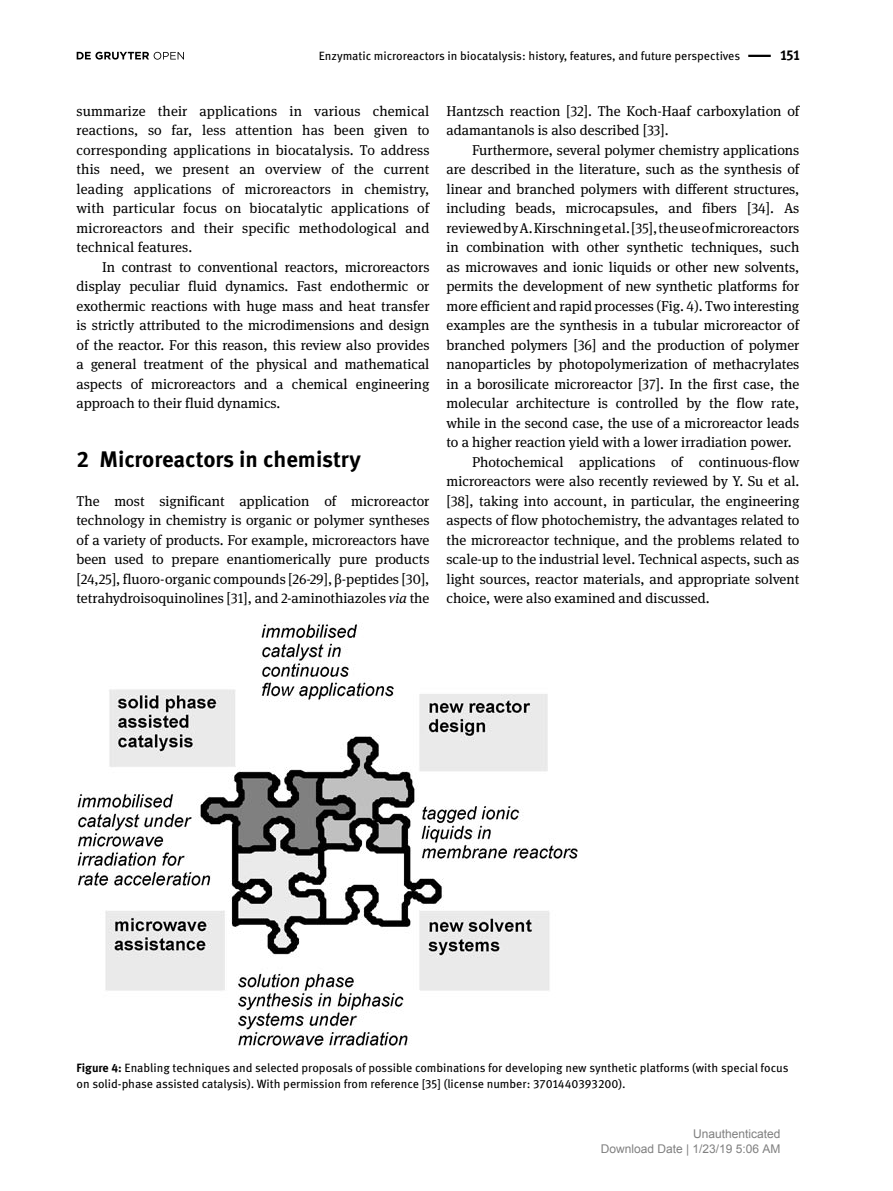
<style>
.page{position:relative;width:893px;height:1191px;background:#fff}
.page>*{position:absolute;margin:0;border:0;box-sizing:border-box;transform-origin:0 0}
.t1{font:700 22.5px "DG Meta Science";color:#000}
.t2{font:14.25px/19.5px "DG Meta Serif Science";color:#000;text-align:justify}
.t3{font:700 14.25px "DG Meta Science";color:#000}
.t4{font:12px/16.5px "DG Meta Science";color:#000}
.t5{font:12px/15px "Arial";color:#808080;text-align:right}
.s1{font-style:italic}
.s2{font-weight:700}
</style>
<div class="page">
<svg style="left:77px;top:52px;width:107px;height:8px"></svg>
<hr style="left:748px;top:55px;width:23px;height:2px;background:#000">
<img style="left:77px;top:623px;width:500px;height:422px">
<p class="t4" style="left:319px;top:47px;width:423px">Enzymatic microreactors in biocatalysis: history, features, and future perspectives</p>
<p class="t3" style="left:780px;top:44px;width:20px">151</p>
<p class="t2" style="left:77px;top:101px;width:354px">summarize their applications in various chemical reactions, so far, less attention has been given to corresponding applications in biocatalysis. To address this need, we present an overview of the current leading applications of microreactors in chemistry, with particular focus on biocatalytic applications of microreactors and their specific methodological and technical features.</p>
<p class="t2" style="left:77px;top:257px;width:354px;text-indent:26px">In contrast to conventional reactors, microreactors display peculiar fluid dynamics. Fast endothermic or exothermic reactions with huge mass and heat transfer is strictly attributed to the microdimensions and design of the reactor. For this reason, this review also provides a general treatment of the physical and mathematical aspects of microreactors and a chemical engineering approach to their fluid dynamics.</p>
<h1 class="t1" style="left:77px;top:441px;width:286px">2 Microreactors in chemistry</h1>
<p class="t2" style="left:77px;top:491px;width:354px">The most significant application of microreactor technology in chemistry is organic or polymer syntheses of a variety of products. For example, microreactors have been used to prepare enantiomerically pure products [24,25], fluoro-organic compounds [26-29], β-peptides [30], tetrahydroisoquinolines [31], and 2-aminothiazoles <span class="s1">via</span> the</p>
<p class="t2" style="left:446px;top:101px;width:354px">Hantzsch reaction [32]. The Koch-Haaf carboxylation of adamantanols is also described [33].</p>
<p class="t2" style="left:472px;top:140px;width:329px">Furthermore, several polymer chemistry applications</p>
<p class="t2" style="left:446px;top:159px;width:354px">are described in the literature, such as the synthesis of</p>
<p class="t2" style="left:446px;top:179px;width:354px">linear and branched polymers with different structures,</p>
<p class="t2" style="left:446px;top:198px;width:354px">including beads, microcapsules, and fibers [34]. As</p>
<p class="t2" style="left:446px;top:218px;width:354px">reviewed by A. Kirschning et al. [35], the use of microreactors</p>
<p class="t2" style="left:446px;top:237px;width:354px">in combination with other synthetic techniques, such</p>
<p class="t2" style="left:446px;top:257px;width:354px">as microwaves and ionic liquids or other new solvents,</p>
<p class="t2" style="left:446px;top:276px;width:354px">permits the development of new synthetic platforms for</p>
<p class="t2" style="left:446px;top:296px;width:354px">more efficient and rapid processes (Fig. 4). Two interesting</p>
<p class="t2" style="left:446px;top:315px;width:354px">examples are the synthesis in a tubular microreactor of</p>
<p class="t2" style="left:446px;top:335px;width:354px">branched polymers [36] and the production of polymer</p>
<p class="t2" style="left:446px;top:354px;width:354px">nanoparticles by photopolymerization of methacrylates</p>
<p class="t2" style="left:446px;top:374px;width:354px">in a borosilicate microreactor [37]. In the first case, the</p>
<p class="t2" style="left:446px;top:393px;width:354px">molecular architecture is controlled by the flow rate,</p>
<p class="t2" style="left:446px;top:413px;width:354px">while in the second case, the use of a microreactor leads</p>
<p class="t2" style="left:446px;top:432px;width:347px">to a higher reaction yield with a lower irradiation power.</p>
<p class="t2" style="left:472px;top:452px;width:329px">Photochemical applications of continuous-flow</p>
<p class="t2" style="left:446px;top:471px;width:354px">microreactors were also recently reviewed by Y. Su et al.</p>
<p class="t2" style="left:446px;top:490px;width:354px">[38], taking into account, in particular, the engineering</p>
<p class="t2" style="left:446px;top:510px;width:354px">aspects of flow photochemistry, the advantages related to</p>
<p class="t2" style="left:446px;top:529px;width:354px">the microreactor technique, and the problems related to</p>
<p class="t2" style="left:446px;top:549px;width:354px">scale-up to the industrial level. Technical aspects, such as</p>
<p class="t2" style="left:446px;top:568px;width:354px">light sources, reactor materials, and appropriate solvent</p>
<p class="t2" style="left:446px;top:588px;width:265px">choice, were also examined and discussed.</p>
<p class="t4" style="left:77px;top:1058px;width:713px"><span class="s2">Figure 4:</span> Enabling techniques and selected proposals of possible combinations for developing new synthetic platforms (with special focus on solid-phase assisted catalysis). With permission from reference [35] (license number: 3701440393200).</p>
<p class="t5" style="left:601px;top:1127px;width:181px">Unauthenticated<br>Download Date | 1/23/19 5:06 AM</p>
</div>
